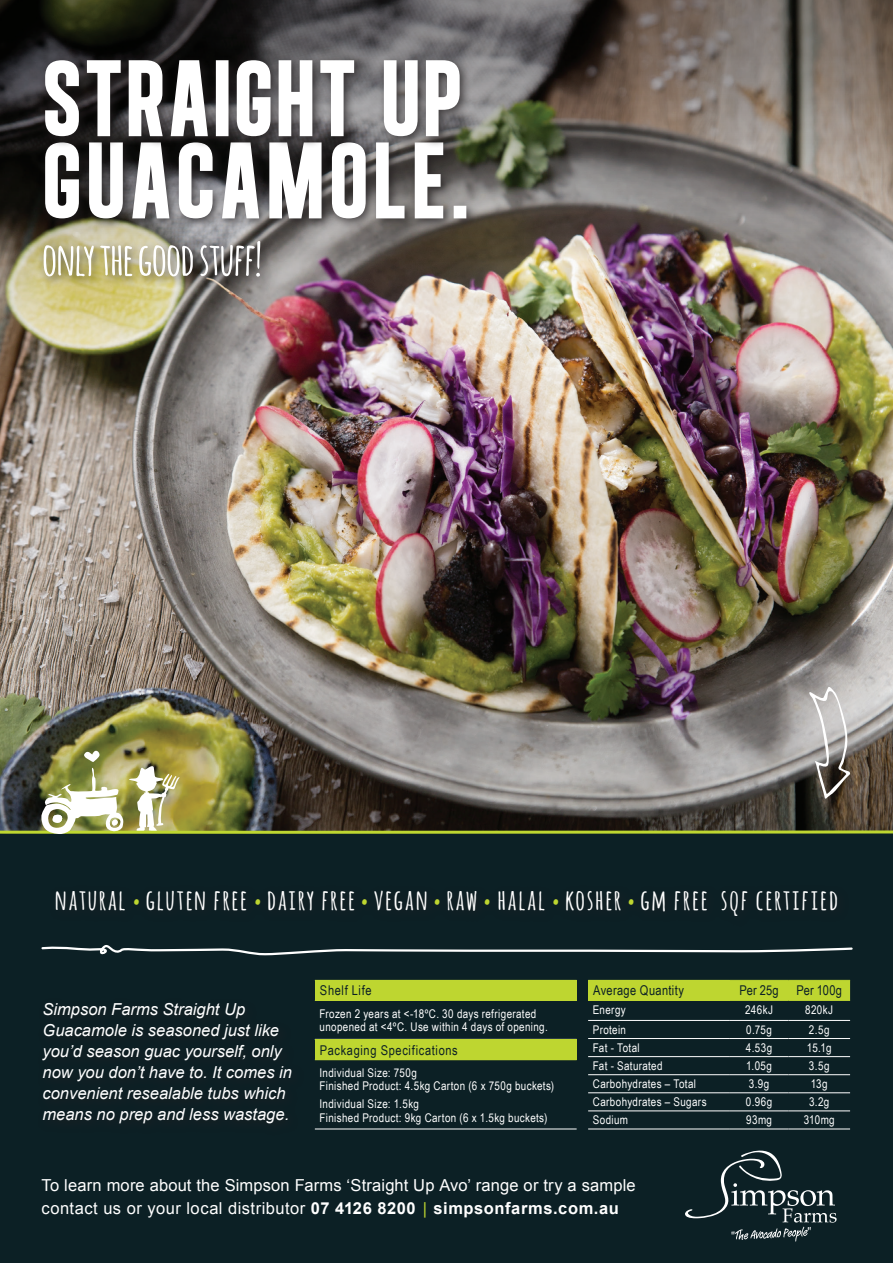
<style>
.page{position:relative;width:893px;height:1263px;background:#fff}
.page>*{position:absolute;margin:0;border:0;box-sizing:border-box;transform-origin:0 0}
.t1{font:700 28.35px "Amatic";letter-spacing:.08em;color:#fff}
.t2{font:italic 16.5px/21px "Arial";color:#fff}
.t3{font:16.5px/22.8px "Arial";letter-spacing:.01em;color:#fff}
.t4{font:13.5px "Arial Narrow";letter-spacing:.045em;color:#0c2025}
.t5{font:13.5px "Arial Narrow";letter-spacing:.025em;color:#0c2025}
.t6{font:12px/13.5px "Arial Narrow";letter-spacing:.03em;color:#fff}
.s1{font-size:22.05px;color:#bed630}
.s2{font-weight:700}
.s3{color:#bed630}
</style>
<div class="page">
<img style="left:0;top:303px;width:893px;height:384px">
<img style="left:0;top:0;width:893px;height:303px">
<div style="left:0;top:835px;width:893px;height:428px;background:#0c2025"></div>
<svg style="left:685px;top:1149px;width:152px;height:92px;background:#27383d"></svg>
<svg style="left:40px;top:944px;width:814px;height:15px;background:#304146"></svg>
<div style="left:50px;top:885px;width:799px;height:42px;background:#0d1f24"></div>
<div style="left:37px;top:997px;width:267px;height:139px;background:#0e1f24"></div>
<div style="left:588px;top:980px;width:142px;height:20px;background:#bed630"></div>
<div style="left:730px;top:981px;width:120px;height:19px;background:#bed630"></div>
<hr style="left:588px;top:1020px;width:142px;height:1px;background:#fff">
<hr style="left:730px;top:1020px;width:58px;height:1px;background:#fff">
<hr style="left:788px;top:1020px;width:62px;height:1px;background:#fff">
<hr style="left:588px;top:1038px;width:142px;height:1px;background:#fff">
<hr style="left:730px;top:1038px;width:58px;height:1px;background:#fff">
<hr style="left:788px;top:1038px;width:62px;height:1px;background:#fff">
<hr style="left:588px;top:1056px;width:142px;height:1px;background:#fff">
<hr style="left:730px;top:1056px;width:58px;height:1px;background:#fff">
<hr style="left:788px;top:1056px;width:62px;height:1px;background:#fff">
<hr style="left:588px;top:1074px;width:142px;height:1px;background:#fff">
<hr style="left:730px;top:1074px;width:58px;height:1px;background:#fff">
<hr style="left:788px;top:1074px;width:62px;height:1px;background:#fff">
<hr style="left:588px;top:1092px;width:142px;height:1px;background:#fff">
<hr style="left:730px;top:1092px;width:58px;height:1px;background:#fff">
<hr style="left:788px;top:1092px;width:62px;height:1px;background:#fff">
<hr style="left:588px;top:1110px;width:142px;height:1px;background:#fff">
<hr style="left:730px;top:1110px;width:58px;height:1px;background:#fff">
<hr style="left:788px;top:1110px;width:62px;height:1px;background:#fff">
<hr style="left:588px;top:1128px;width:142px;height:1px;background:#fff">
<hr style="left:730px;top:1128px;width:58px;height:1px;background:#fff">
<hr style="left:788px;top:1128px;width:62px;height:1px;background:#fff">
<hr style="left:730px;top:980px;width:58px;height:1px;background:#bed630">
<hr style="left:788px;top:980px;width:62px;height:1px;background:#bed630">
<hr style="left:588px;top:1000px;width:142px;height:1px;background:#bed630">
<hr style="left:730px;top:1000px;width:58px;height:1px;background:#bed630">
<hr style="left:788px;top:1000px;width:62px;height:1px;background:#bed630">
<div style="left:315px;top:980px;width:262px;height:20px;background:#bed630"></div>
<hr style="left:315px;top:1000px;width:262px;height:1px;background:#bed630">
<div style="left:315px;top:1040px;width:262px;height:20px;background:#bed630"></div>
<hr style="left:315px;top:1128px;width:262px;height:1px;background:#fff">
<hr style="left:315px;top:1039px;width:262px;height:1px;background:#bed630">
<img style="left:0;top:687px;width:893px;height:148px">
<div style="left:38px;top:236px;width:234px;height:52px;background:#231f20;opacity:.75"></div>
<svg style="left:44px;top:241px;width:216px;height:36px"></svg>
<div style="left:39px;top:136px;width:440px;height:94px;background:#231f20;opacity:.75"></div>
<svg style="left:45px;top:148px;width:421px;height:70px"></svg>
<div style="left:39px;top:54px;width:433px;height:94px;background:#231f20;opacity:.75"></div>
<svg style="left:45px;top:60px;width:415px;height:76px"></svg>
<p class="t1" style="left:55px;top:879px;width:784px">NATURAL <span class="s1">•</span> GLUTEN FREE <span class="s1">•</span> DAIRY FREE <span class="s1">•</span> VEGAN <span class="s1">•</span> RAW <span class="s1">•</span> HALAL <span class="s1">•</span> KOSHER <span class="s1">•</span> GM FREE SQF CERTIFIED</p>
<p class="t2" style="left:43px;top:999px;width:251px">Simpson Farms Straight Up<br>Guacamole is seasoned just like you’d season guac yourself, only now you don’t have to. It comes in convenient resealable tubs which means no prep and less wastage.</p>
<p class="t4" style="left:320px;top:981px;width:53px">Shelf Life</p>
<p class="t6" style="left:320px;top:1006px;width:230px">Frozen 2 years at &lt;-18ºC. 30 days refrigerated unopened at &lt;4ºC. Use within 4 days of opening.</p>
<p class="t4" style="left:320px;top:1040px;width:139px">Packaging Specifications</p>
<p class="t6" style="left:320px;top:1065px;width:236px">Individual Size: 750g<br>Finished Product: 4.5kg Carton (6 x 750g buckets)</p>
<p class="t6" style="left:320px;top:1097px;width:101px">Individual Size: 1.5kg</p>
<p class="t6" style="left:320px;top:1110px;width:229px">Finished Product: 9kg Carton (6 x 1.5kg buckets)</p>
<p class="t5" style="left:593px;top:981px;width:92px">Average Quantity</p>
<p class="t4" style="left:740px;top:981px;width:41px">Per 25g</p>
<p class="t4" style="left:796px;top:981px;width:47px">Per 100g</p>
<p class="t6" style="left:593px;top:1002px;width:34px">Energy</p>
<p class="t6" style="left:745px;top:1002px;width:29px">246kJ</p>
<p class="t6" style="left:805px;top:1002px;width:29px">820kJ</p>
<p class="t6" style="left:593px;top:1022px;width:35px">Protein</p>
<p class="t6" style="left:746px;top:1022px;width:27px">0.75g</p>
<p class="t6" style="left:809px;top:1022px;width:22px">2.5g</p>
<p class="t6" style="left:593px;top:1040px;width:48px">Fat - Total</p>
<p class="t6" style="left:746px;top:1040px;width:28px">4.53g</p>
<p class="t6" style="left:807px;top:1040px;width:26px">15.1g</p>
<p class="t6" style="left:593px;top:1058px;width:71px">Fat - Saturated</p>
<p class="t6" style="left:746px;top:1058px;width:27px">1.05g</p>
<p class="t6" style="left:809px;top:1058px;width:22px">3.5g</p>
<p class="t6" style="left:593px;top:1077px;width:105px">Carbohydrates – Total</p>
<p class="t6" style="left:749px;top:1077px;width:22px">3.9g</p>
<p class="t6" style="left:811px;top:1077px;width:18px">13g</p>
<p class="t6" style="left:593px;top:1095px;width:115px">Carbohydrates – Sugars</p>
<p class="t6" style="left:746px;top:1095px;width:28px">0.96g</p>
<p class="t6" style="left:809px;top:1095px;width:22px">3.2g</p>
<p class="t6" style="left:593px;top:1113px;width:37px">Sodium</p>
<p class="t6" style="left:746px;top:1113px;width:27px">93mg</p>
<p class="t6" style="left:804px;top:1113px;width:33px">310mg</p>
<p class="t3" style="left:41px;top:1174px;width:596px">To learn more about the Simpson Farms ‘Straight Up Avo’ range or try a sample contact us or your local distributor <span class="s2">07 4126 8200</span> <span class="s3">|</span> <span class="s2">simpsonfarms.com.au</span></p>
</div>
